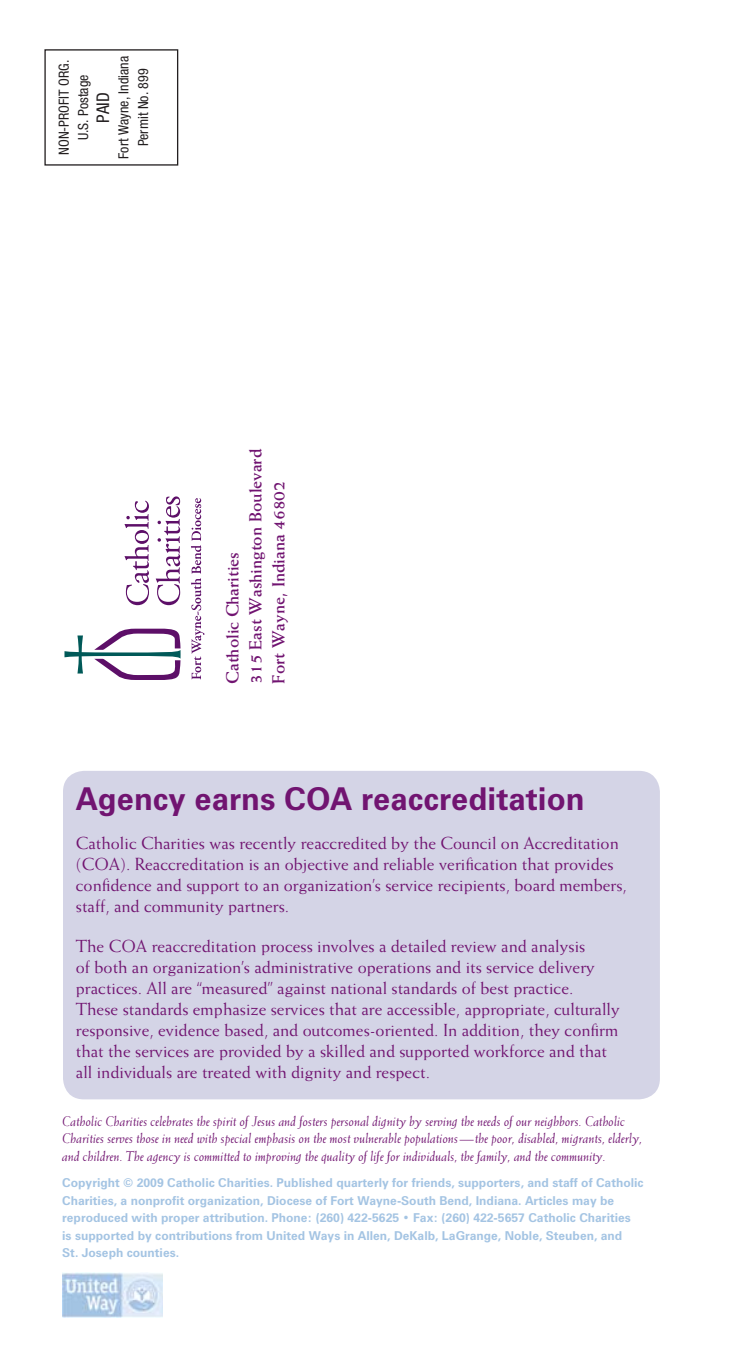
<style>
.page{position:relative;width:756px;height:1371px;background:#fff}
.page>*{position:absolute;margin:0;border:0;box-sizing:border-box;transform-origin:0 0}
.t1{font:700 31.5px "Zurich BT";color:#711471}
.t2{font:17.5px/21px "Weiss";color:#711471}
.t3{font:700 17.5px/22.9px "Weiss";color:#711471}
.t4{font:condensed 17.5px "Helvetica Neue";color:#231f20}
.t5{font:italic 14px/17.5px "Weiss";color:#711471}
.t6{font:condensed 14px/19.4px "Helvetica Neue";color:#231f20;text-align:center}
.t7{font:700 12.25px/17.5px "Zurich BT";color:#a4c4e3}
</style>
<div class="page">
<div style="left:63px;top:770px;width:597px;height:329px;background:#d4d4e6;border-radius:21px"></div>
<svg style="left:64px;top:628px;width:117px;height:52px"></svg>
<svg style="left:125px;top:500px;width:24px;height:105px"></svg>
<svg style="left:156px;top:496px;width:24px;height:109px"></svg>
<svg style="left:191px;top:498px;width:13px;height:181px"></svg>
<div style="left:44px;top:49px;width:134px;height:117px;border:1px solid #231f20"></div>
<img style="left:63px;top:1272px;width:100px;height:45px">
<p class="t6" style="left:54px;top:155px;width:96px;rotate:-90deg">NON-PROFIT ORG.<br>U.S. Postage</p>
<p class="t4" style="left:93px;top:123px;width:32px;rotate:-90deg">PAID</p>
<p class="t6" style="left:114px;top:159px;width:104px;rotate:-90deg">Fort Wayne, Indiana<br>Permit No. 899</p>
<p class="t3" style="left:221px;top:683px;width:236px;rotate:-90deg">Catholic Charities<br>315 East Washington Boulevard<br>Fort Wayne, Indiana 46802</p>
<h1 class="t1" style="left:76px;top:779px;width:510px">Agency earns COA reaccreditation</h1>
<p class="t2" style="left:76px;top:832px;width:553px">Catholic Charities was recently reaccredited by the Council on Accreditation (COA). Reaccreditation is an objective and reliable verification that provides confidence and support to an organization’s service recipients, board members, staff, and community partners.</p>
<p class="t2" style="left:76px;top:935px;width:546px">The COA reaccreditation process involves a detailed review and analysis<br>of both an organization’s administrative operations and its service delivery practices. All are “measured” against national standards of best practice.<br>These standards emphasize services that are accessible, appropriate, culturally responsive, evidence based, and outcomes-oriented. In addition, they confirm that the services are provided by a skilled and supported workforce and that all individuals are treated with dignity and respect.</p>
<p class="t5" style="left:62px;top:1112px;width:582px">Catholic Charities celebrates the spirit of Jesus and fosters personal dignity by serving the needs of our neighbors. Catholic<br>Charities serves those in need with special emphasis on the most vulnerable populations—the poor, disabled, migrants, elderly, and children. The agency is committed to improving the quality of life for individuals, the family, and the community.</p>
<p class="t7" style="left:62px;top:1174px;width:583px">Copyright © 2009 Catholic Charities. Published quarterly for friends, supporters, and staff of Catholic Charities, a nonprofit organization, Diocese of Fort Wayne-South Bend, Indiana. Articles may be reproduced with proper attribution. Phone: (260) 422-5625 • Fax: (260) 422-5657 Catholic Charities<br>is supported by contributions from United Ways in Allen, DeKalb, LaGrange, Noble, Steuben, and<br>St. Joseph counties.</p>
</div>
